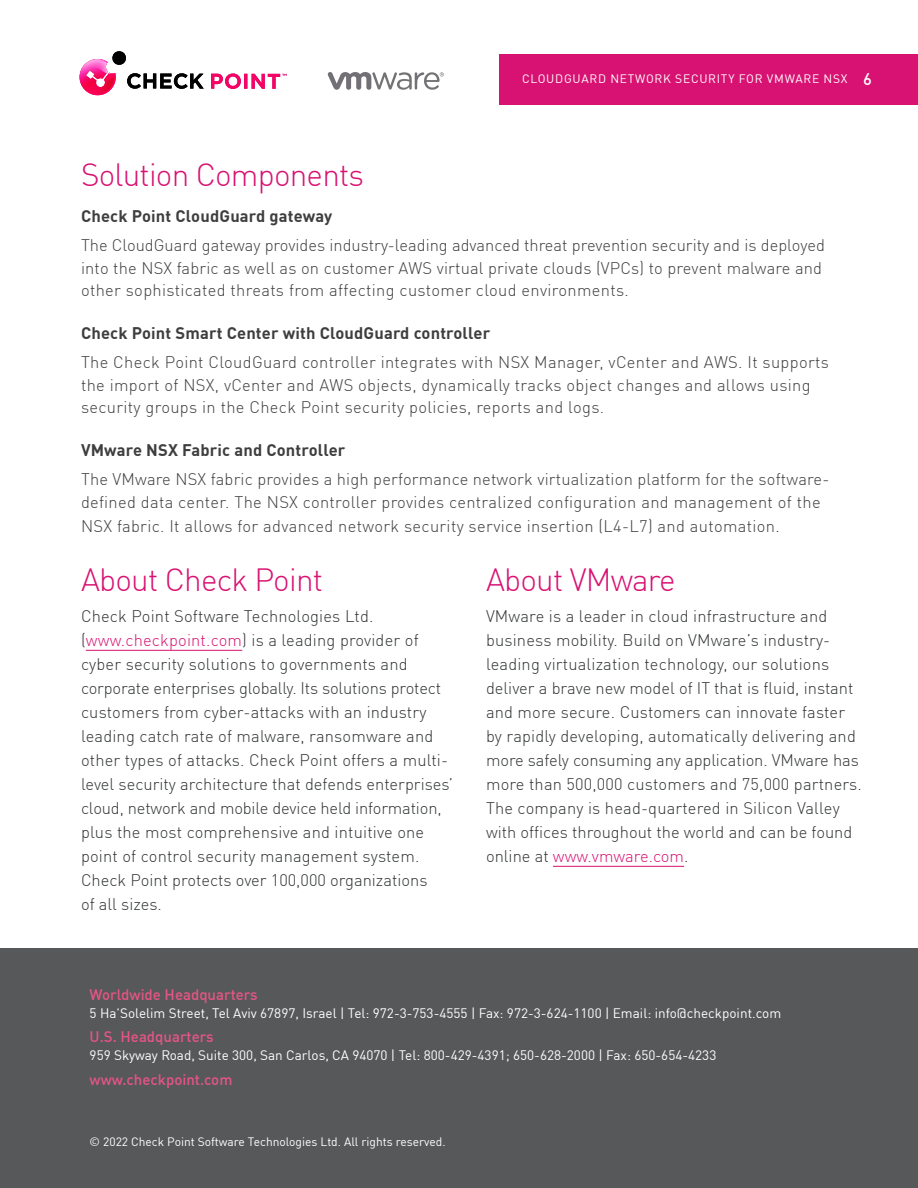
<style>
.page{position:relative;width:918px;height:1188px;background:#fff}
.page>*{position:absolute;margin:0;border:0;box-sizing:border-box;transform-origin:0 0}
.Header_2{font:300 31.5px "DIN Pro";letter-spacing:-.025em;color:#d81272}
.Body_Copy{font:300 16.5px/24px "DIN Pro";letter-spacing:.01em;color:#313434}
.Body_Copy-2{font:300 16.5px/22.5px "DIN Pro";letter-spacing:.02em;color:#3e3e3f}
.Header_2-2{font:300 16.5px/22.5px "DIN Pro";letter-spacing:.02em;color:#3e3e3f}
.Body_Copy-3{font:700 16.5px "DIN Pro";letter-spacing:.01em;color:#3e3e3f}
.Header_2-3{font:700 16.5px "DIN Pro";letter-spacing:.01em;color:#3e3e3f}
.t1{font:500 15px "DIN Pro";color:#e55584}
.t2{font:13.5px "DIN Pro";color:#fff}
.t3{font:12px "DIN Pro";color:#fff}
.t4{font:12px "DIN Pro";letter-spacing:.06em;color:#fff}
.s1{font-weight:500;font-size:16.5px}
.s2{color:#d81272}
</style>
<div class="page">
<div style="left:0;top:948px;width:918px;height:240px;background:#57585a"></div>
<div style="left:500px;top:54px;width:418px;height:51px;background:#d81272"></div>
<svg style="left:211px;top:73px;width:30px;height:16px"></svg>
<hr style="left:244px;top:74px;width:3px;height:15px;background:#da1572">
<svg style="left:80px;top:51px;width:124px;height:44px"></svg>
<svg style="left:252px;top:74px;width:35px;height:15px"></svg>
<svg style="left:327px;top:72px;width:117px;height:18px"></svg>
<hr style="left:86px;top:650px;width:156px;height:1px;background:#d81272">
<hr style="left:553px;top:866px;width:131px;height:1px;background:#d81272">
<p class="t4" style="left:522px;top:70px;width:351px">CLOUDGUARD NETWORK SECURITY FOR VMWARE NSX <span class="s1">6</span></p>
<p class="Header_2" style="left:81px;top:151px;width:285px">Solution Components</p>
<p class="Body_Copy-3" style="left:81px;top:203px;width:253px">Check Point CloudGuard gateway</p>
<p class="Body_Copy-2" style="left:81px;top:233px;width:746px">The CloudGuard gateway provides industry-leading advanced threat prevention security and is deployed into the NSX fabric as well as on customer AWS virtual private clouds (VPCs) to prevent malware and other sophisticated threats from affecting customer cloud environments.</p>
<p class="Body_Copy-3" style="left:81px;top:320px;width:411px">Check Point Smart Center with CloudGuard controller</p>
<p class="Body_Copy-2" style="left:81px;top:350px;width:749px">The Check Point CloudGuard controller integrates with NSX Manager, vCenter and AWS. It supports the import of NSX, vCenter and AWS objects, dynamically tracks object changes and allows using security groups in the Check Point security policies, reports and logs.</p>
<p class="Header_2-3" style="left:81px;top:437px;width:266px">VMware NSX Fabric and Controller</p>
<p class="Header_2-2" style="left:81px;top:467px;width:750px">The VMware NSX fabric provides a high performance network virtualization platform for the software&shy;defined data center. The NSX controller provides centralized configuration and management of the</p>
<p class="Header_2-2" style="left:81px;top:514px;width:700px">NSX fabric. It allows for advanced network security service insertion (L4-L7) and automation.</p>
<p class="Header_2" style="left:81px;top:556px;width:244px">About Check Point</p>
<p class="Body_Copy" style="left:81px;top:603px;width:373px">Check Point Software Technologies Ltd. (<span class="s2">www.checkpoint.com</span>) is a leading provider of cyber security solutions to governments and corporate enterprises globally. Its solutions protect customers from cyber-attacks with an industry leading catch rate of malware, ransomware and other types of attacks. Check Point offers a multi&shy;level security architecture that defends enterprises’ cloud, network and mobile device held information, plus the most comprehensive and intuitive one point of control security management system.<br>Check Point protects over 100,000 organizations<br>of all sizes.</p>
<p class="Header_2" style="left:486px;top:556px;width:191px">About VMware</p>
<p class="Body_Copy" style="left:486px;top:603px;width:377px">VMware is a leader in cloud infrastructure and business mobility. Build on VMware’s industry&shy;leading virtualization technology, our solutions deliver a brave new model of IT that is fluid, instant and more secure. Customers can innovate faster by rapidly developing, automatically delivering and more safely consuming any application. VMware has more than 500,000 customers and 75,000 partners.<br>The company is head-quartered in Silicon Valley with offices throughout the world and can be found online at <span class="s2">www.vmware.com</span>.</p>
<p class="t1" style="left:90px;top:983px;width:170px">Worldwide Headquarters</p>
<p class="t2" style="left:90px;top:1002px;width:693px">5 Ha’Solelim Street, Tel Aviv 67897, Israel | Tel: 972-3-753-4555 | Fax: 972-3-624-1100 | Email: info@checkpoint.com</p>
<p class="t1" style="left:90px;top:1025px;width:126px">U.S. Headquarters</p>
<p class="t2" style="left:90px;top:1045px;width:628px">959 Skyway Road, Suite 300, San Carlos, CA 94070 | Tel: 800-429-4391; 650-628-2000 | Fax: 650-654-4233</p>
<p class="t1" style="left:90px;top:1068px;width:144px">www.checkpoint.com</p>
<p class="t3" style="left:90px;top:1133px;width:357px">© 2022 Check Point Software Technologies Ltd. All rights reserved.</p>
</div>
